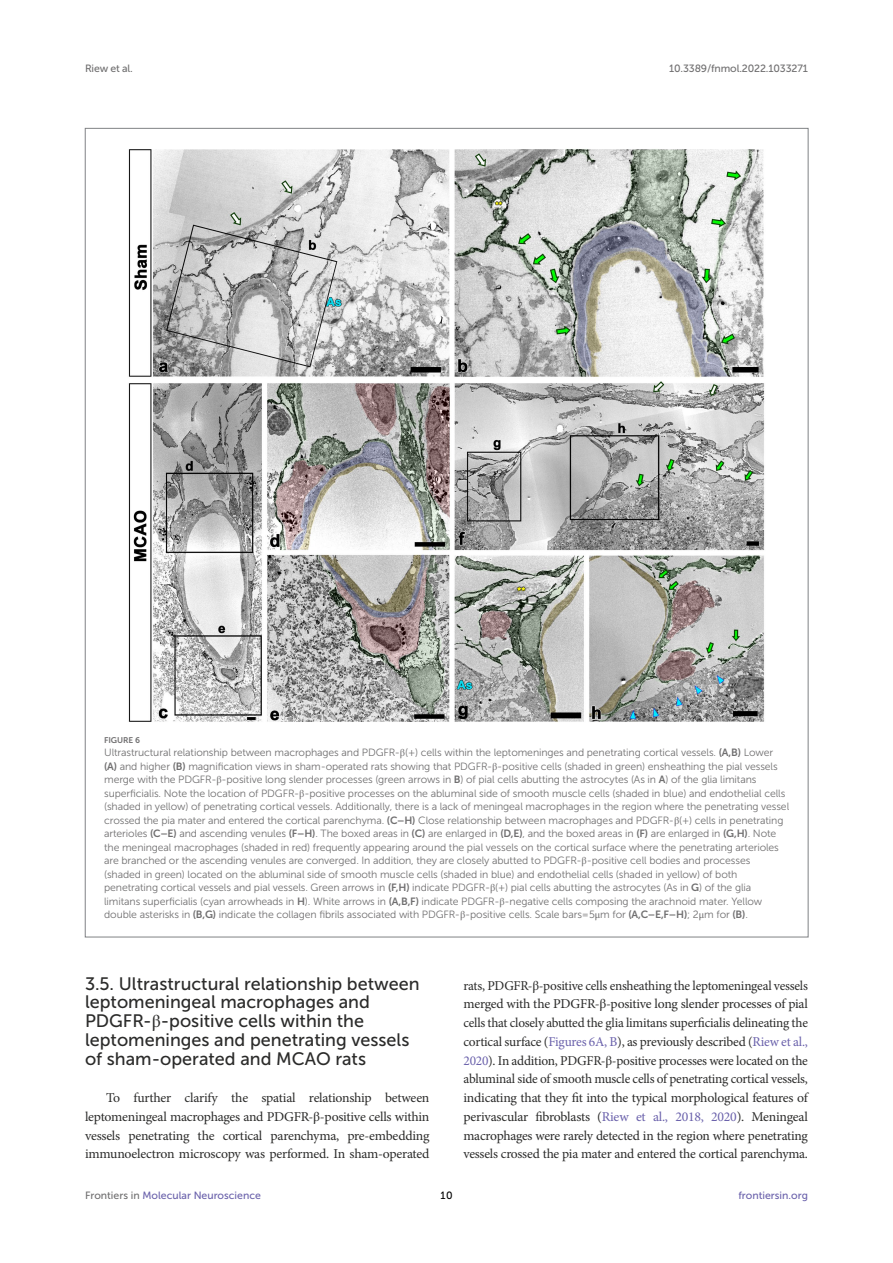
<style>
.page{position:relative;width:893px;height:1263px;background:#fff}
.page>*{position:absolute;margin:0;border:0;box-sizing:border-box;transform-origin:0 0}
.HEAD_2{font:18px/18.8px "Museo Sans 500";color:#2b2b2a}
.TEXT_FLUSH{font:13.5px/18.8px "Minion Pro";letter-spacing:-.015em;color:#2b2b2a;text-align:justify}
.FIG_LEG{font:10.5px/13.5px "Museo Sans 300";letter-spacing:-.01em;color:#706f70}
.t1{font:10.5px "Museo Sans 500";color:#6a61ab}
.t2{font:10.5px "Museo Sans 500";letter-spacing:-.015em;color:#706f70}
.t3{font:10.5px "Museo Sans 500";color:#000}
.FIG_HD{font:8.25px "Museo Sans 700";letter-spacing:-.01em;color:#706f70}
.s1{font-family:"STIX General"}
.s2{font-family:"Museo Sans 700"}
.s3{color:#6a61ab}
.s4{color:#706f70}
</style>
<div class="page">
<img style="left:128px;top:149px;width:637px;height:573px">
<p class="t2" style="left:85px;top:63px;width:49px">Riew et al.</p>
<p class="t2" style="left:669px;top:63px;width:140px">10.3389/fnmol.2022.1033271</p>
<p class="FIG_HD" style="left:104px;top:735px;width:37px">FIGURE 6</p>
<p class="FIG_LEG" style="left:104px;top:746px;width:687px">Ultrastructural relationship between macrophages and PDGFR-<span class="s1">β</span>(+) cells within the leptomeninges and penetrating cortical vessels. <span class="s2">(A,B)</span> Lower<br><span class="s2">(A)</span> and higher <span class="s2">(B)</span> magnification views in sham-operated rats showing that PDGFR-<span class="s1">β</span>-positive cells (shaded in green) ensheathing the pial vessels merge with the PDGFR-<span class="s1">β</span>-positive long slender processes (green arrows in <span class="s2">B</span>) of pial cells abutting the astrocytes (As in <span class="s2">A</span>) of the glia limitans superficialis. Note the location of PDGFR-<span class="s1">β</span>-positive processes on the abluminal side of smooth muscle cells (shaded in blue) and endothelial cells (shaded in yellow) of penetrating cortical vessels. Additionally, there is a lack of meningeal macrophages in the region where the penetrating vessel crossed the pia mater and entered the cortical parenchyma. <span class="s2">(C–H)</span> Close relationship between macrophages and PDGFR-<span class="s1">β</span>(+) cells in penetrating arterioles <span class="s2">(C–E)</span> and ascending venules <span class="s2">(F–H)</span>. The boxed areas in <span class="s2">(C)</span> are enlarged in <span class="s2">(D,E)</span>, and the boxed areas in <span class="s2">(F)</span> are enlarged in <span class="s2">(G,H)</span>. Note the meningeal macrophages (shaded in red) frequently appearing around the pial vessels on the cortical surface where the penetrating arterioles are branched or the ascending venules are converged. In addition, they are closely abutted to PDGFR-<span class="s1">β</span>-positive cell bodies and processes (shaded in green) located on the abluminal side of smooth muscle cells (shaded in blue) and endothelial cells (shaded in yellow) of both penetrating cortical vessels and pial vessels. Green arrows in <span class="s2">(F,H)</span> indicate PDGFR-<span class="s1">β</span>(+) pial cells abutting the astrocytes (As in <span class="s2">G</span>) of the glia limitans superficialis (cyan arrowheads in <span class="s2">H</span>). White arrows in <span class="s2">(A,B,F)</span> indicate PDGFR-<span class="s1">β</span>-negative cells composing the arachnoid mater. Yellow double asterisks in <span class="s2">(B,G)</span> indicate the collagen fibrils associated with PDGFR-<span class="s1">β</span>-positive cells. Scale bars = 5 <span class="s1">μ</span>m for <span class="s2">(A,C–E,F–H)</span>; 2 <span class="s1">μ</span>m for <span class="s2">(B)</span>.</p>
<p class="HEAD_2" style="left:85px;top:974px;width:336px">3.5. Ultrastructural relationship between leptomeningeal macrophages and PDGFR-<span class="s1">β</span>-positive cells within the leptomeninges and penetrating vessels of sham-operated and MCAO rats</p>
<p class="TEXT_FLUSH" style="left:85px;top:1088px;width:346px;text-indent:21px">To further clarify the spatial relationship between leptomeningeal macrophages and PDGFR-<span class="s1">β</span>-positive cells within vessels penetrating the cortical parenchyma, pre-embedding immunoelectron microscopy was performed. In sham-operated</p>
<p class="TEXT_FLUSH" style="left:463px;top:976px;width:346px">rats, PDGFR-<span class="s1">β</span>-positive cells ensheathing the leptomeningeal vessels merged with the PDGFR-<span class="s1">β</span>-positive long slender processes of pial cells that closely abutted the glia limitans superficialis delineating the cortical surface (<span class="s3">Figures 6A, B</span>), as previously described (<span class="s3">Riew et al., 2020</span>). In addition, PDGFR-<span class="s1">β</span>-positive processes were located on the abluminal side of smooth muscle cells of penetrating cortical vessels, indicating that they fit into the typical morphological features of perivascular fibroblasts (<span class="s3">Riew et al., 2018, 2020</span>). Meningeal macrophages were rarely detected in the region where penetrating vessels crossed the pia mater and entered the cortical parenchyma.</p>
<p class="t1" style="left:85px;top:1190px;width:177px"><span class="s4">Frontiers in</span> Molecular Neuroscience</p>
<p class="t3" style="left:440px;top:1190px;width:14px">10</p>
<p class="t1" style="left:738px;top:1190px;width:71px">frontiersin.org</p>
</div>
